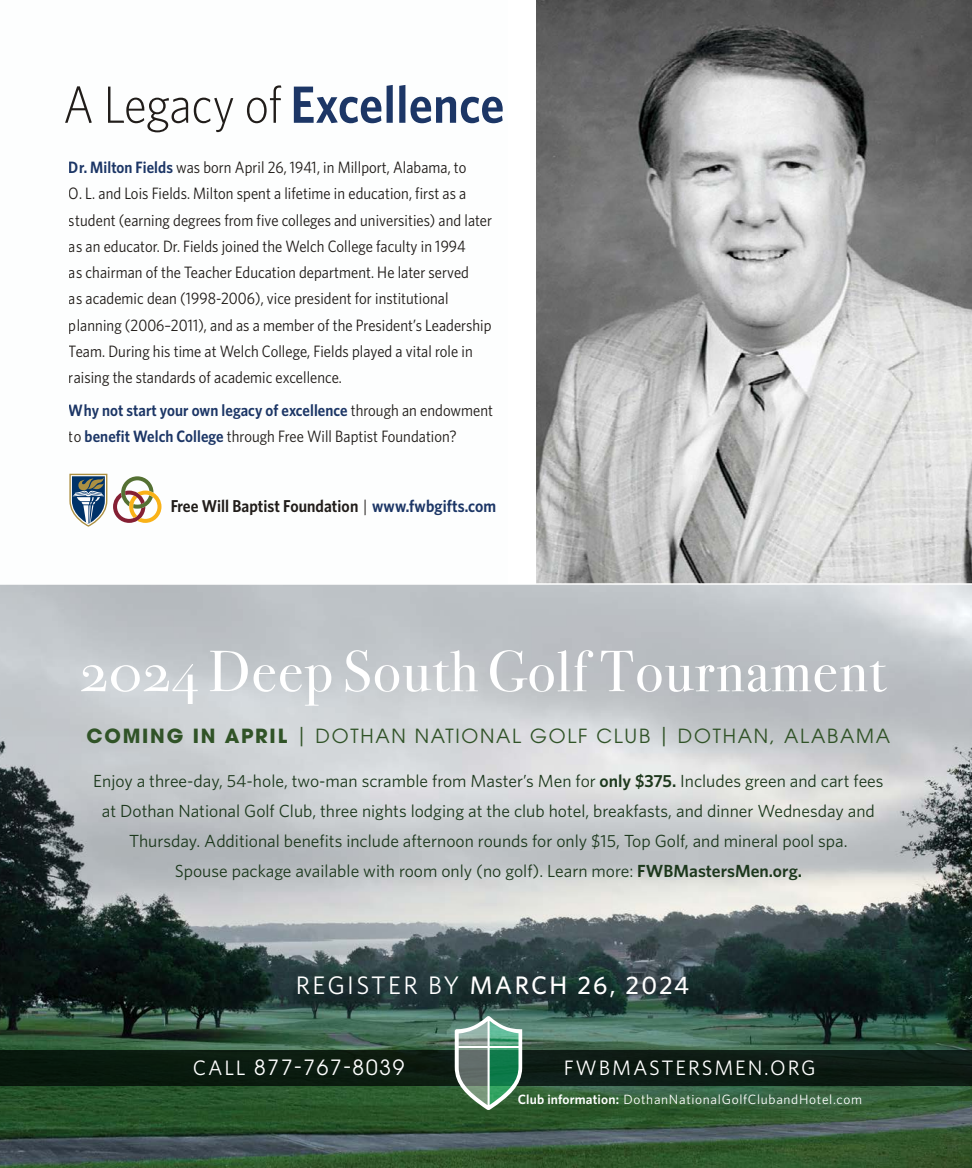
<style>
.page{position:relative;width:972px;height:1168px;background:#fff}
.page>*{position:absolute;margin:0;border:0;box-sizing:border-box;transform-origin:0 0}
.t1{font:58.2px "Bodoni Svty Two OSITCTT";letter-spacing:.025em;color:#fff}
.t2{font:600 52.5px "Whitney Narrow";letter-spacing:.01em;color:#1d3767}
.t3{font:500 25.35px "Whitney";letter-spacing:.085em;color:#fff}
.t4{font:20.85px "Whitney";letter-spacing:.09em;color:#fff}
.t5{font:20.85px "ITC Avant Garde Pro";letter-spacing:.09em;color:#fff}
.t6{font:19.35px "ITC Avant Garde Pro";letter-spacing:.09em;color:#305327}
.t7{font:17.55px/29.8px "Whitney";color:#1c381c;text-align:center}
.t8{font:600 17.25px "Whitney Narrow";letter-spacing:.005em;color:#221e1b}
.t9{font:16.5px/26.2px "Whitney Narrow";letter-spacing:.005em;color:#221e1b}
.t10{font:600 16.5px/26.2px "Whitney Narrow";letter-spacing:.005em;color:#1d3767}
.t11{font:13.5px "Whitney";letter-spacing:.05em;color:#fff}
.s1{font-weight:300;color:#221e1b}
.s2{font-weight:600;color:#1d3767}
.s3{font-weight:400;color:#221e1b}
.s4{font-weight:400}
.s5{color:#1d3767}
.s6{font-weight:700}
.s7{font-weight:600}
.s8{font-family:"Whitney"}
</style>
<div class="page">
<img style="left:537px;top:0;width:435px;height:583px">
<img style="left:0;top:585px;width:972px;height:583px">
<div style="left:0;top:1049px;width:972px;height:36px;background:#0b1b10"></div>
<svg style="left:455px;top:1016px;width:67px;height:94px;background:#69967f"></svg>
<hr style="left:458px;top:1046px;width:61px;height:2px;background:#fff">
<svg style="left:69px;top:473px;width:92px;height:54px"></svg>
<h2 class="t2" style="left:76px;top:56px;width:443px"><span class="s1">A Legacy of</span> Excellence</h2>
<h2 class="t2" style="left:63px;top:70px;width:443px"><span class="s1">A Legacy of</span> Excellence</h2>
<p class="t9" style="left:69px;top:154px;width:425px"><span class="s2">Dr. Milton Fields</span> was born April 26, 1941, in Millport, Alabama, to<br>O. L. and Lois Fields. Milton spent a lifetime in education, first as a student (earning degrees from five colleges and universities) and later as an educator. Dr. Fields joined the Welch College faculty in 1994<br>as chairman of the Teacher Education department. He later served<br>as academic dean (1998-2006), vice president for institutional planning (2006–2011), and as a member of the President’s Leadership Team. During his time at Welch College, Fields played a vital role in raising the standards of academic excellence.</p>
<p class="t10" style="left:69px;top:397px;width:426px">Why not start your own legacy of excellence <span class="s3">through an endowment to</span> benefit Welch College <span class="s3">through Free Will Baptist Foundation?</span></p>
<p class="t8" style="left:170px;top:495px;width:328px">Free Will Baptist Foundation <span class="s4">|</span> <span class="s5">www.fwbgifts.com</span></p>
<h1 class="t1" style="left:80px;top:637px;width:807px">2024 Deep South Golf Tournament</h1>
<p class="t6" style="left:87px;top:724px;width:805px"><span class="s6">COMING IN APRIL</span> | DOTHAN NATIONAL GOLF CLUB | DOTHAN, ALABAMA</p>
<p class="t7" style="left:93px;top:766px;width:792px">Enjoy a three-day, 54-hole, two-man scramble from Master’s Men for <span class="s7">only $375.</span> Includes green and cart fees at Dothan National Golf Club, three nights lodging at the club hotel, breakfasts, and dinner Wednesday and Thursday. Additional benefits include afternoon rounds for only $15, Top Golf, and mineral pool spa.<br>Spouse package available with room only (no golf). Learn more: <span class="s7">FWBMastersMen.org.</span></p>
<h3 class="t3" style="left:296px;top:968px;width:395px"><span class="s4">REGISTER BY</span> MARCH 26, 2024</h3>
<p class="t5" style="left:193px;top:1054px;width:213px"><span class="s8">CALL</span> 877-767-8039</p>
<p class="t4" style="left:564px;top:1053px;width:254px">FWBMASTERSMEN.ORG</p>
<p class="t11" style="left:518px;top:1090px;width:346px"><span class="s7">Club information:</span> DothanNationalGolfClubandHotel.com</p>
</div>
